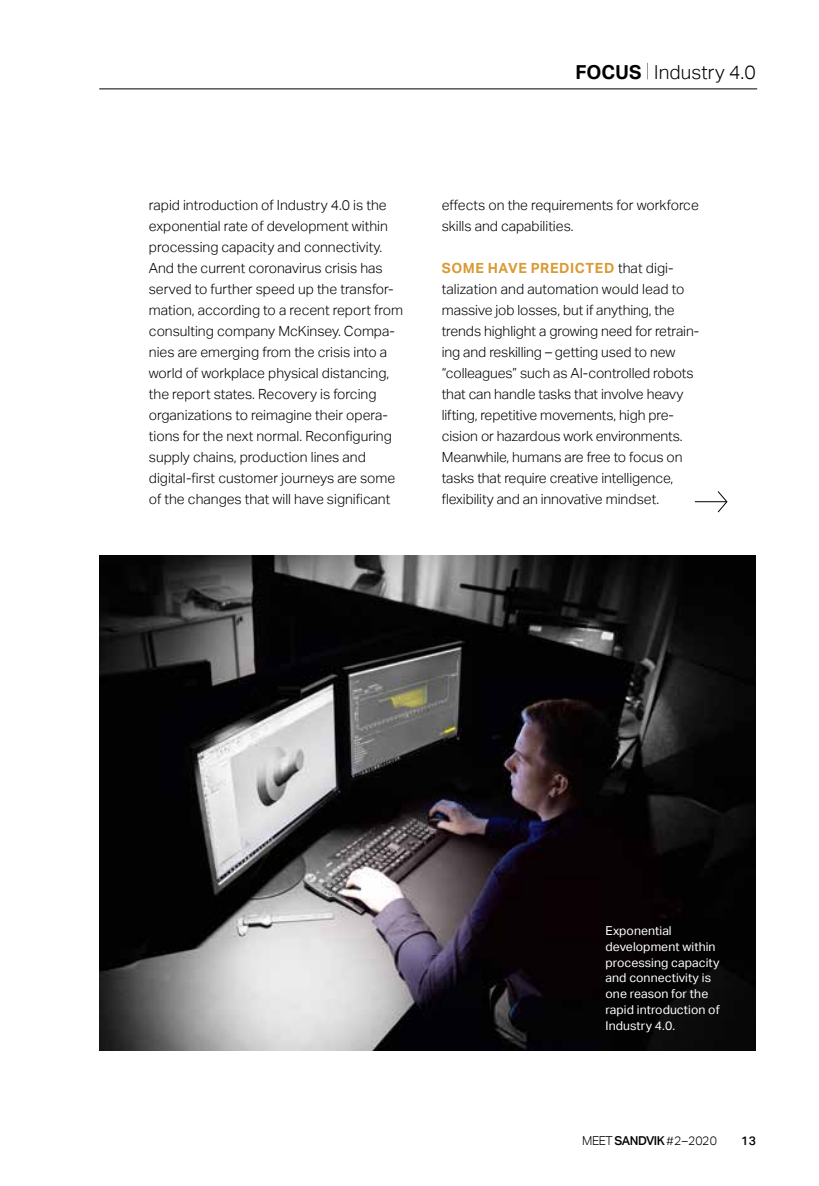
<style>
.page{position:relative;width:819px;height:1186px;background:#fff}
.page>*{position:absolute;margin:0;border:0;box-sizing:border-box;transform-origin:0 0}
.t1{font:300 19.25px "Aktiv Grotesk";letter-spacing:.005em;color:#000}
.t2{font:300 14px/21px "Aktiv Grotesk";color:#000}
.t3{font:12.25px/15.8px "Aktiv Grotesk";letter-spacing:.005em;color:#fff}
.t4{font:500 12.25px "Aktiv Grotesk";letter-spacing:-.04em;color:#000}
.t5{font:500 12.25px "Aktiv Grotesk";color:#000}
.s1{font-weight:700}
.s2{font-weight:100}
.s3{font-weight:700;color:#da9a34}
.s4{font-weight:300}
</style>
<div class="page">
<hr style="left:99px;top:89px;width:658px;height:1px;background:#000">
<img style="left:99px;top:556px;width:657px;height:494px">
<hr style="left:694px;top:501px;width:32px;height:1px;background:#000">
<svg style="left:717px;top:491px;width:10px;height:22px"></svg>
<h1 class="t1" style="left:575px;top:61px;width:182px"><span class="s1">FOCUS</span> <span class="s2">|</span> Industry 4.0</h1>
<p class="t2" style="left:149px;top:195px;width:256px">rapid introduction of Industry 4.0 is the exponential rate of development within processing capacity and connectivity.<br>And the current coronavirus crisis has served to further speed up the transfor&shy;mation, according to a recent report from consulting company McKinsey. Compa&shy;nies are emerging from the crisis into a world of workplace physical distancing, the report states. Recovery is forcing organizations to reimagine their opera&shy;tions for the next normal. Reconfiguring supply chains, production lines and digital-first customer journeys are some of the changes that will have significant</p>
<p class="t2" style="left:442px;top:195px;width:259px">effects on the requirements for workforce skills and capabilities.</p>
<p class="t2" style="left:442px;top:258px;width:259px"><span class="s3">SOME HAVE PREDICTED</span> that digi&shy;talization and automation would lead to massive job losses, but if anything, the trends highlight a growing need for retrain&shy;ing and reskilling – getting used to new “colleagues” such as AI-controlled robots that can handle tasks that involve heavy lifting, repetitive movements, high pre&shy;cision or hazardous work environments.<br>Meanwhile, humans are free to focus on tasks that require creative intelligence, flexibility and an innovative mindset.</p>
<p class="t3" style="left:605px;top:923px;width:116px">Exponential development within processing capacity and connectivity is one reason for the rapid introduction of<br>Industry 4.0.</p>
<p class="t4" style="left:582px;top:1133px;width:136px"><span class="s4">MEET</span> SANDVIK <span class="s4">#</span><span class="s4">2–2020</span></p>
<p class="t5" style="left:741px;top:1133px;width:16px">13</p>
</div>
